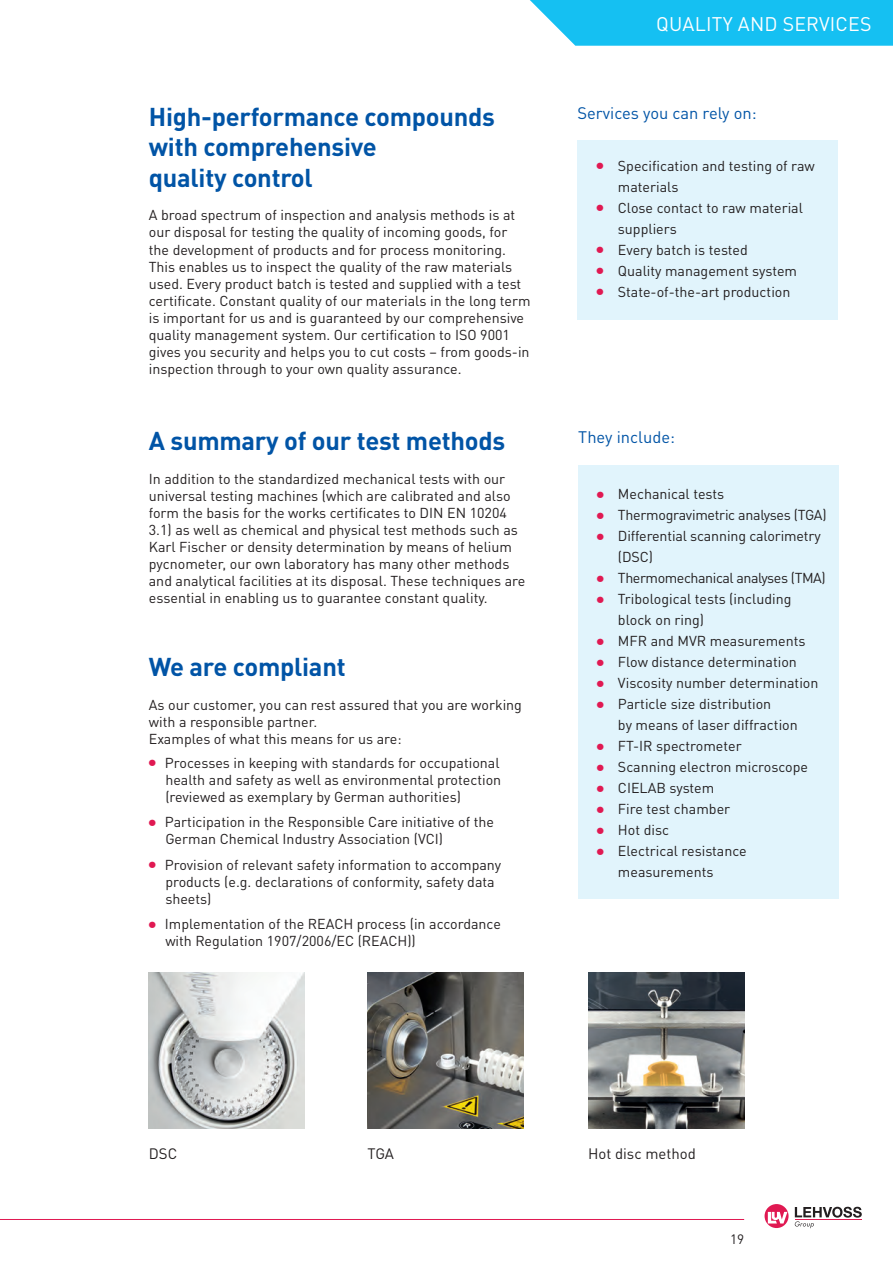
<style>
.page{position:relative;width:893px;height:1263px;background:#fff}
.page>*{position:absolute;margin:0;border:0;box-sizing:border-box;transform-origin:0 0}
.t1{font:700 25.5px/30.6px "DIN Pro";letter-spacing:-.01em;color:#0154a6}
.t2{font:19.5px "DIN Pro";letter-spacing:.01em;color:#fff}
.t3{font:16.5px "DIN Pro";color:#0154a6}
.t4{font:15px "DIN Pro";color:#231f20}
.t5{font:14.25px/17.1px "DIN Pro";color:#231f20}
.t6{font:14.25px "DIN Pro";letter-spacing:-.02em;color:#231f20}
.t7{font:14.25px "DIN Pro";letter-spacing:-.03em;color:#231f20}
.t8{font:13.5px "DIN Pro";color:#231f20}
.s1{color:#e01952}
</style>
<div class="page">
<svg style="left:765px;top:1204px;width:23px;height:24px"></svg>
<svg style="left:795px;top:1207px;width:67px;height:21px"></svg>
<hr style="left:0;top:1219px;width:744px;height:1px;background:#e01952">
<div style="left:577px;top:140px;width:261px;height:180px;background:#e1f4fc"></div>
<div style="left:578px;top:465px;width:261px;height:433px;background:#e1f4fc"></div>
<img style="left:149px;top:973px;width:156px;height:156px">
<img style="left:368px;top:973px;width:156px;height:156px">
<img style="left:588px;top:973px;width:156px;height:156px">
<svg style="left:530px;top:0;width:363px;height:46px;background:#24c4f2"></svg>
<h1 class="t1" style="left:149px;top:98px;width:348px">High-performance compounds with comprehensive<br>quality control</h1>
<p class="t5" style="left:149px;top:205px;width:383px">A broad spectrum of inspection and analysis methods is at our disposal for testing the quality of incoming goods, for the development of products and for process monitoring.<br>This enables us to inspect the quality of the raw materials used. Every product batch is tested and supplied with a test certificate. Constant quality of our materials in the long term is important for us and is guaranteed by our comprehensive quality management system. Our certification to ISO 9001 gives you security and helps you to cut costs – from goods-in inspection through to your own quality assurance.</p>
<h1 class="t1" style="left:149px;top:423px;width:358px">A summary of our test methods</h1>
<p class="t5" style="left:149px;top:468px;width:378px">In addition to the standardized mechanical tests with our universal testing machines (which are calibrated and also form the basis for the works certificates to DIN EN 10204<br>3.1) as well as chemical and physical test methods such as Karl Fischer or density determination by means of helium pycnometer, our own laboratory has many other methods and analytical facilities at its disposal. These techniques are essential in enabling us to guarantee constant quality.</p>
<h1 class="t1" style="left:149px;top:649px;width:198px">We are compliant</h1>
<p class="t5" style="left:149px;top:695px;width:375px">As our customer, you can rest assured that you are working with a responsible partner.<br>Examples of what this means for us are:</p>
<p class="t5" style="left:165px;top:753px;width:337px;text-align:justify;text-indent:-17px"><span class="s1">●</span> Processes in keeping with standards for occupational health and safety as well as environmental protection (reviewed as exemplary by German authorities)</p>
<p class="t5" style="left:165px;top:812px;width:330px;text-indent:-17px"><span class="s1">●</span> Participation in the Responsible Care initiative of the<br>German Chemical Industry Association (VCI)</p>
<p class="t5" style="left:165px;top:854px;width:337px;text-indent:-17px"><span class="s1">●</span> Provision of relevant safety information to accompany products (e.g. declarations of conformity, safety data sheets)</p>
<p class="t5" style="left:165px;top:914px;width:337px;text-indent:-17px"><span class="s1">●</span> Implementation of the REACH process (in accordance with Regulation 1907/2006/EC (REACH))</p>
<h2 class="t2" style="left:656px;top:9px;width:217px">QUALITY AND SERVICES</h2>
<p class="t3" style="left:577px;top:100px;width:181px">Services you can rely on:</p>
<p class="t5" style="left:618px;top:154px;width:198px;line-height:21px;text-indent:-21px"><span class="s1">●</span> Specification and testing of raw materials</p>
<p class="t5" style="left:618px;top:196px;width:187px;line-height:21px;text-indent:-21px"><span class="s1">●</span> Close contact to raw material suppliers</p>
<p class="t5" style="left:597px;top:240px;width:153px"><span class="s1">●</span> Every batch is tested</p>
<p class="t5" style="left:597px;top:261px;width:202px"><span class="s1">●</span> Quality management system</p>
<p class="t5" style="left:597px;top:282px;width:195px"><span class="s1">●</span> State-of-the-art production</p>
<p class="t3" style="left:578px;top:424px;width:98px">They include:</p>
<p class="t5" style="left:597px;top:484px;width:129px"><span class="s1">●</span> Mechanical tests</p>
<p class="t6" style="left:597px;top:504px;width:231px"><span class="s1">●</span> Thermogravimetric analyses (TGA)</p>
<p class="t5" style="left:618px;top:524px;width:204px;line-height:21px;text-indent:-21px"><span class="s1">●</span> Differential scanning calorimetry (DSC)</p>
<p class="t7" style="left:597px;top:567px;width:231px"><span class="s1">●</span> Thermomechanical analyses (TMA)</p>
<p class="t5" style="left:618px;top:587px;width:175px;line-height:21px;text-indent:-21px"><span class="s1">●</span> Tribological tests (including block on ring)</p>
<p class="t5" style="left:597px;top:631px;width:210px"><span class="s1">●</span> MFR and MVR measurements</p>
<p class="t5" style="left:597px;top:652px;width:202px"><span class="s1">●</span> Flow distance determination</p>
<p class="t5" style="left:597px;top:673px;width:223px"><span class="s1">●</span> Viscosity number determination</p>
<p class="t5" style="left:618px;top:692px;width:181px;line-height:21px;text-indent:-21px"><span class="s1">●</span> Particle size distribution<br>by means of laser diffraction</p>
<p class="t5" style="left:597px;top:736px;width:146px"><span class="s1">●</span> FT-IR spectrometer</p>
<p class="t5" style="left:597px;top:757px;width:213px"><span class="s1">●</span> Scanning electron microscope</p>
<p class="t5" style="left:597px;top:778px;width:119px"><span class="s1">●</span> CIELAB system</p>
<p class="t5" style="left:597px;top:799px;width:135px"><span class="s1">●</span> Fire test chamber</p>
<p class="t5" style="left:597px;top:820px;width:74px"><span class="s1">●</span> Hot disc</p>
<p class="t5" style="left:618px;top:839px;width:130px;line-height:21px;text-indent:-21px"><span class="s1">●</span> Electrical resistance measurements</p>
<p class="t4" style="left:149px;top:1141px;width:30px">DSC</p>
<p class="t4" style="left:367px;top:1141px;width:28px">TGA</p>
<p class="t4" style="left:588px;top:1141px;width:109px">Hot disc method</p>
<p class="t8" style="left:730px;top:1228px;width:16px">19</p>
</div>
